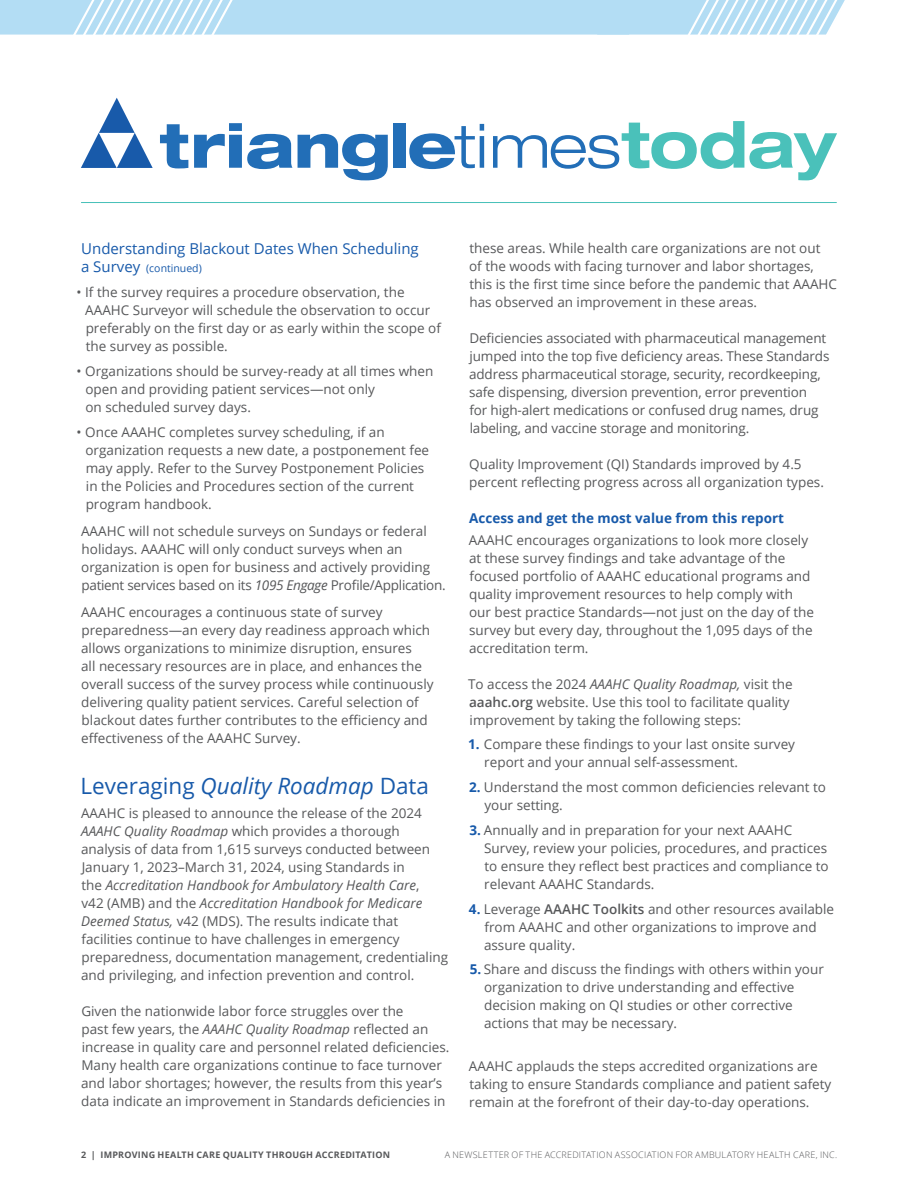
<style>
.page{position:relative;width:918px;height:1188px;background:#fff}
.page>*{position:absolute;margin:0;border:0;box-sizing:border-box;transform-origin:0 0}
.Body_Copy_2018{font:22.5px "Open Sans";color:#185aaa}
.Body_Copy_2018-2{font:15px "Open Sans";color:#185aaa}
.Body_Copy_2018-3{font:13.5px/18px "Open Sans";color:#57585a}
.Body_Copy_2018-4{font:700 13.5px "Open Sans";color:#185aaa}
.Body_Copy_2018-5{font:10.5px "Open Sans";color:#185aaa}
.Body_Copy_2018-6{font:300 9px "Open Sans";letter-spacing:.03em;color:#57585a}
.Body_Copy_2018-7{font:700 9px "Open Sans";letter-spacing:.03em;color:#57585a}
.s1{font-size:15px}
.s2{font-style:italic}
.s3{font-weight:600}
.s4{font-weight:700;color:#185aaa}
</style>
<div class="page">
<svg style="left:0;top:0;width:845px;height:35px;background:#bae0f5"></svg>
<svg style="left:160px;top:124px;width:28px;height:44px"></svg>
<svg style="left:194px;top:123px;width:98px;height:46px"></svg>
<svg style="left:298px;top:134px;width:90px;height:46px"></svg>
<div style="left:393px;top:123px;width:13px;height:45px;background:#226eb7"></div>
<svg style="left:409px;top:124px;width:75px;height:45px"></svg>
<svg style="left:81px;top:98px;width:72px;height:70px"></svg>
<svg style="left:493px;top:121px;width:344px;height:59px"></svg>
<hr style="left:81px;top:202px;width:756px;height:1px;background:#4ac1ba">
<p class="Body_Copy_2018-2" style="left:81px;top:239px;width:339px">Understanding Blackout Dates When Scheduling</p>
<p class="Body_Copy_2018-5" style="left:81px;top:261px;width:122px"><span class="s1">a Survey</span> (continued)</p>
<p class="Body_Copy_2018-3" style="left:85px;top:283px;width:357px;text-indent:-9px">• If the survey requires a procedure observation, the AAAHC Surveyor will schedule the observation to occur preferably on the first day or as early within the scope of the survey as possible.</p>
<p class="Body_Copy_2018-3" style="left:85px;top:362px;width:349px;text-indent:-9px">• Organizations should be survey-ready at all times when open and providing patient services—not only<br>on scheduled survey days.</p>
<p class="Body_Copy_2018-3" style="left:85px;top:422px;width:345px;text-indent:-9px">• Once AAAHC completes survey scheduling, if an organization requests a new date, a postponement fee may apply. Refer to the Survey Postponement Policies in the Policies and Procedures section of the current program handbook.</p>
<p class="Body_Copy_2018-3" style="left:81px;top:521px;width:366px">AAAHC will not schedule surveys on Sundays or federal holidays. AAAHC will only conduct surveys when an organization is open for business and actively providing patient services based on its <span class="s2">1095 Engage</span> Profile/Application.</p>
<p class="Body_Copy_2018-3" style="left:81px;top:602px;width:354px">AAAHC encourages a continuous state of survey preparedness—an every day readiness approach which allows organizations to minimize disruption, ensures<br>all necessary resources are in place, and enhances the overall success of the survey process while continuously delivering quality patient services. Careful selection of blackout dates further contributes to the efficiency and effectiveness of the AAAHC Survey.</p>
<p class="Body_Copy_2018" style="left:81px;top:770px;width:350px">Leveraging <span class="s2">Quality Roadmap</span> Data</p>
<p class="Body_Copy_2018-3" style="left:81px;top:804px;width:369px">AAAHC is pleased to announce the release of the 2024<br><span class="s2">AAAHC Quality Roadmap</span> which provides a thorough analysis of data from 1,615 surveys conducted between January 1, 2023–March 31, 2024, using Standards in<br>the <span class="s2">Accreditation Handbook for Ambulatory Health Care</span>,<br>v42 (AMB) and the <span class="s2">Accreditation Handbook for Medicare Deemed Status,</span> v42 (MDS). The results indicate that facilities continue to have challenges in emergency preparedness, documentation management, credentialing and privileging, and infection prevention and control.</p>
<p class="Body_Copy_2018-3" style="left:81px;top:1002px;width:370px">Given the nationwide labor force struggles over the<br>past few years, the <span class="s2">AAAHC Quality Roadmap</span> reflected an increase in quality care and personnel related deficiencies.<br>Many health care organizations continue to face turnover and labor shortages; however, the results from this year’s data indicate an improvement in Standards deficiencies in</p>
<p class="Body_Copy_2018-3" style="left:469px;top:239px;width:370px">these areas. While health care organizations are not out<br>of the woods with facing turnover and labor shortages, this is the first time since before the pandemic that AAAHC has observed an improvement in these areas.</p>
<p class="Body_Copy_2018-3" style="left:469px;top:329px;width:362px">Deficiencies associated with pharmaceutical management jumped into the top five deficiency areas. These Standards address pharmaceutical storage, security, recordkeeping, safe dispensing, diversion prevention, error prevention<br>for high-alert medications or confused drug names, drug labeling, and vaccine storage and monitoring.</p>
<p class="Body_Copy_2018-3" style="left:469px;top:455px;width:356px">Quality Improvement (QI) Standards improved by 4.5 percent reflecting progress across all organization types.</p>
<p class="Body_Copy_2018-4" style="left:469px;top:509px;width:316px">Access and get the most value from this report</p>
<p class="Body_Copy_2018-3" style="left:469px;top:530px;width:347px">AAAHC encourages organizations to look more closely at these survey findings and take advantage of the focused portfolio of AAAHC educational programs and quality improvement resources to help comply with our best practice Standards—not just on the day of the survey but every day, throughout the 1,095 days of the accreditation term.</p>
<p class="Body_Copy_2018-3" style="left:468px;top:674px;width:326px">To access the 2024 <span class="s2">AAAHC Quality Roadmap,</span> visit the <span class="s3">aaahc.org</span> website. Use this tool to facilitate quality improvement by taking the following steps:</p>
<p class="Body_Copy_2018-3" style="left:484px;top:735px;width:312px;text-indent:-16px"><span class="s4">1.</span> Compare these findings to your last onsite survey report and your annual self-assessment.</p>
<p class="Body_Copy_2018-3" style="left:484px;top:778px;width:343px;text-indent:-15px"><span class="s4">2.</span> Understand the most common deficiencies relevant to your setting.</p>
<p class="Body_Copy_2018-3" style="left:484px;top:821px;width:346px;text-indent:-15px"><span class="s4">3.</span> Annually and in preparation for your next AAAHC Survey, review your policies, procedures, and practices to ensure they reflect best practices and compliance to relevant AAAHC Standards.</p>
<p class="Body_Copy_2018-3" style="left:484px;top:899px;width:352px;text-indent:-15px"><span class="s4">4.</span> Leverage <span class="s3">AAAHC Toolkits</span> and other resources available from AAAHC and other organizations to improve and assure quality.</p>
<p class="Body_Copy_2018-3" style="left:484px;top:960px;width:341px;text-indent:-14px"><span class="s4">5.</span> Share and discuss the findings with others within your organization to drive understanding and effective decision making on QI studies or other corrective actions that may be necessary.</p>
<p class="Body_Copy_2018-3" style="left:469px;top:1057px;width:364px">AAAHC applauds the steps accredited organizations are taking to ensure Standards compliance and patient safety remain at the forefront of their day-to-day operations.</p>
<p class="Body_Copy_2018-7" style="left:81px;top:1149px;width:311px">2 | IMPROVING HEALTH CARE QUALITY THROUGH ACCREDITATION</p>
<p class="Body_Copy_2018-6" style="left:445px;top:1149px;width:394px">A NEWSLETTER OF THE ACCREDITATION ASSOCIATION FOR AMBULATORY HEALTH CARE, INC.</p>
</div>
